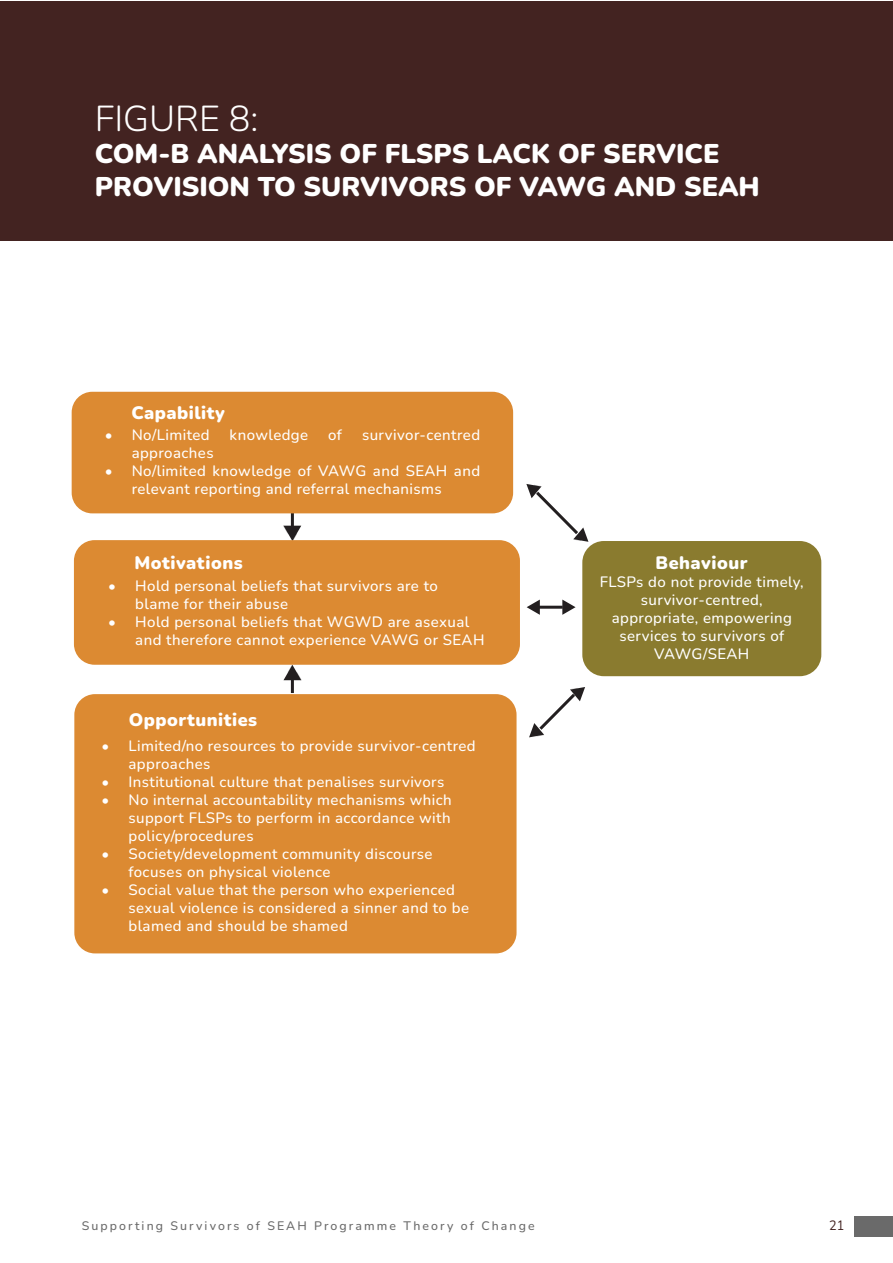
<style>
.page{position:relative;width:893px;height:1263px;background:#fff}
.page>*{position:absolute;margin:0;border:0;box-sizing:border-box;transform-origin:0 0}
.t1{font:300 36px "Nunito";color:#fff}
.t2{font:900 27px/32.4px "Nunito";color:#fff}
.t3{font:900 18px "Nunito";letter-spacing:.03em;color:#fff}
.t4{font:500 15px/18px "Nunito";letter-spacing:.03em;color:#fff}
.t5{font:13.5px "Nunito";color:#432321;scale:.94 1}
.t6{font:500 12.3px "Nunito";letter-spacing:.17em;color:#6a6a6a}
</style>
<div class="page">
<div style="left:854px;top:1216px;width:39px;height:20px;background:#6a6a6a"></div>
<div style="left:0;top:1px;width:893px;height:240px;background:#432321"></div>
<div style="left:582px;top:541px;width:239px;height:135px;background:#8a7b2f;border-radius:22px"></div>
<hr style="left:539px;top:606px;width:24px;height:3px;background:#231f20">
<svg style="left:562px;top:599px;width:14px;height:16px"></svg>
<svg style="left:527px;top:599px;width:13px;height:16px"></svg>
<svg style="left:526px;top:484px;width:62px;height:58px"></svg>
<hr style="left:291px;top:513px;width:3px;height:14px;background:#231f20">
<svg style="left:283px;top:526px;width:18px;height:14px"></svg>
<hr style="left:291px;top:679px;width:3px;height:14px;background:#231f20">
<svg style="left:283px;top:665px;width:18px;height:15px"></svg>
<div style="left:72px;top:392px;width:441px;height:121px;background:#dc8a32;border-radius:21px"></div>
<div style="left:74px;top:540px;width:446px;height:125px;background:#dc8a32;border-radius:21px"></div>
<div style="left:74px;top:694px;width:443px;height:259px;background:#dc8a32;border-radius:21px"></div>
<svg style="left:529px;top:687px;width:56px;height:50px"></svg>
<h1 class="t1" style="left:95px;top:94px;width:165px">FIGURE 8:</h1>
<h2 class="t2" style="left:95px;top:137px;width:666px">COM-B ANALYSIS OF FLSPS LACK OF SERVICE<br>PROVISION TO SURVIVORS OF VAWG AND SEAH</h2>
<p class="t3" style="left:132px;top:401px;width:95px">Capability</p>
<p class="t4" style="left:105px;top:426px;width:107px">• No/Limited</p>
<p class="t4" style="left:230px;top:426px;width:80px">knowledge</p>
<p class="t4" style="left:328px;top:426px;width:15px">of</p>
<p class="t4" style="left:362px;top:426px;width:120px">survivor-centred</p>
<p class="t4" style="left:132px;top:444px;width:83px">approaches</p>
<p class="t4" style="left:132px;top:462px;width:350px;text-indent:-27px">• No/limited knowledge of VAWG and SEAH and relevant reporting and referral mechanisms</p>
<p class="t3" style="left:134px;top:550px;width:110px">Motivations</p>
<p class="t4" style="left:135px;top:576px;width:304px;text-indent:-27px">• Hold personal beliefs that survivors are to blame for their abuse</p>
<p class="t4" style="left:135px;top:612px;width:351px;text-indent:-27px">• Hold personal beliefs that WGWD are asexual and therefore cannot experience VAWG or SEAH</p>
<p class="t3" style="left:129px;top:708px;width:130px">Opportunities</p>
<p class="t4" style="left:128px;top:736px;width:349px;text-indent:-27px">• Limited/no resources to provide survivor-centred approaches</p>
<p class="t4" style="left:101px;top:772px;width:344px">• Institutional culture that penalises survivors</p>
<p class="t4" style="left:128px;top:790px;width:325px;text-align:justify;text-indent:-27px">• No internal accountability mechanisms which support FLSPs to perform in accordance with policy/procedures</p>
<p class="t4" style="left:128px;top:844px;width:306px;text-indent:-27px">• Society/development community discourse focuses on physical violence</p>
<p class="t4" style="left:128px;top:880px;width:342px;text-indent:-27px">• Social value that the person who experienced sexual violence is considered a sinner and to be blamed and should be shamed</p>
<p class="t3" style="left:656px;top:550px;width:93px">Behaviour</p>
<p class="t4" style="left:600px;top:573px;width:205px;text-align:center">FLSPs do not provide timely, survivor-centred, appropriate, empowering services to survivors of<br>VAWG/SEAH</p>
<p class="t6" style="left:82px;top:1217px;width:454px">Supporting Survivors of SEAH Programme Theory of Change</p>
<p class="t5" style="left:829px;top:1216px;width:18px">21</p>
</div>
